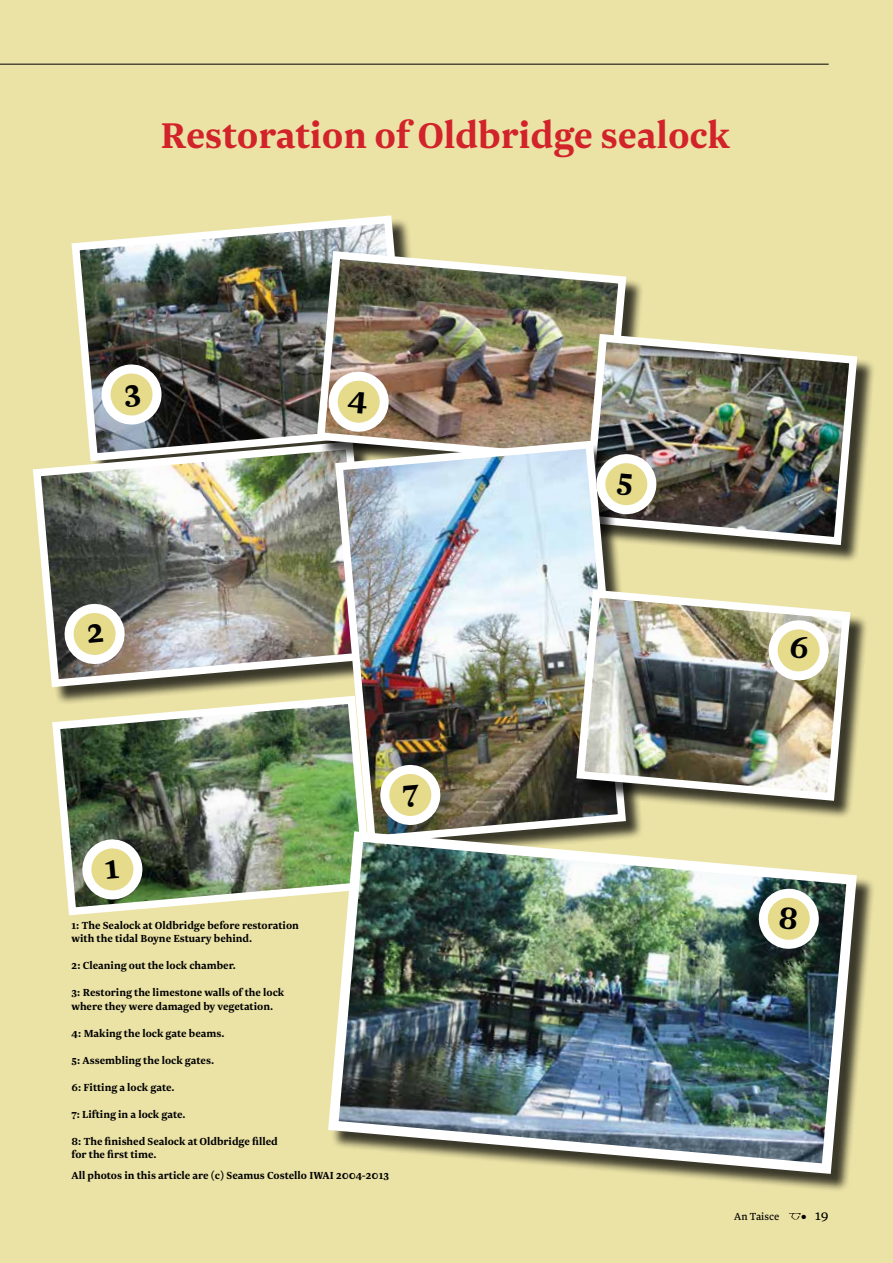
<style>
.page{position:relative;width:893px;height:1263px;background:#ebe3a6}
.page>*{position:absolute;margin:0;border:0;box-sizing:border-box;transform-origin:0 0}
.t1{font:700 42px "Newzald";color:#d2232a}
.t2{font:15px "Newzald";color:#000}
.t3{font:700 12px/13.5px "Newzald";color:#000}
.t4{font:12px "Newzald";color:#000}
</style>
<div class="page">
<hr style="left:0;top:64px;width:829px;height:1px;background:#000">
<svg style="left:789px;top:1213px;width:12px;height:7px"></svg>
<img style="left:71px;top:215px;width:339px;height:222px">
<img style="left:33px;top:437px;width:298px;height:254px">
<img style="left:313px;top:247px;width:317px;height:222px">
<div style="left:586px;top:337px;width:289px;height:226px;background:#000;opacity:.75"></div>
<img style="left:579px;top:330px;width:282px;height:219px">
<img style="left:331px;top:437px;width:299px;height:389px">
<div style="left:579px;top:592px;width:290px;height:227px;background:#000;opacity:.75"></div>
<img style="left:572px;top:586px;width:282px;height:219px">
<img style="left:52px;top:692px;width:324px;height:224px">
<div style="left:331px;top:834px;width:544px;height:358px;background:#000;opacity:.75"></div>
<img style="left:323px;top:826px;width:539px;height:353px">
<svg style="left:80px;top:837px;width:65px;height:67px;background:#b5b995"></svg>
<svg style="left:62px;top:602px;width:65px;height:67px;background:#bcb69b"></svg>
<svg style="left:99px;top:362px;width:65px;height:68px;background:#bab9a2"></svg>
<img style="left:378px;top:763px;width:65px;height:67px">
<svg style="left:322px;top:365px;width:73px;height:72px;background:#d7c8aa"></svg>
<svg style="left:590px;top:448px;width:73px;height:71px;background:#b7b29b"></svg>
<svg style="left:762px;top:614px;width:73px;height:71px;background:#d4d0af"></svg>
<svg style="left:752px;top:882px;width:73px;height:72px;background:#939b85"></svg>
<h1 class="t1" style="left:160px;top:109px;width:571px">Restoration of Oldbridge sealock</h1>
<p class="t3" style="left:72px;top:918px;width:229px">1: The Sealock at Oldbridge before restoration with the tidal Boyne Estuary behind.</p>
<p class="t3" style="left:72px;top:958px;width:166px">2: Cleaning out the lock chamber.</p>
<p class="t3" style="left:72px;top:985px;width:214px">3: Restoring the limestone walls of the lock where they were damaged by vegetation.</p>
<p class="t3" style="left:72px;top:1026px;width:155px">4: Making the lock gate beams.</p>
<p class="t3" style="left:72px;top:1053px;width:144px">5: Assembling the lock gates.</p>
<p class="t3" style="left:72px;top:1080px;width:105px">6: Fitting a lock gate.</p>
<p class="t3" style="left:72px;top:1107px;width:116px">7: Lifting in a lock gate.</p>
<p class="t3" style="left:72px;top:1134px;width:208px">8: The finished Sealock at Oldbridge filled for the first time.</p>
<p class="t3" style="left:72px;top:1168px;width:319px">All photos in this article are (c) Seamus Costello IWAI 2004-2013</p>
<p class="t4" style="left:734px;top:1209px;width:46px">An Taisce</p>
<p class="t2" style="left:801px;top:1206px;width:29px">● 19</p>
</div>
